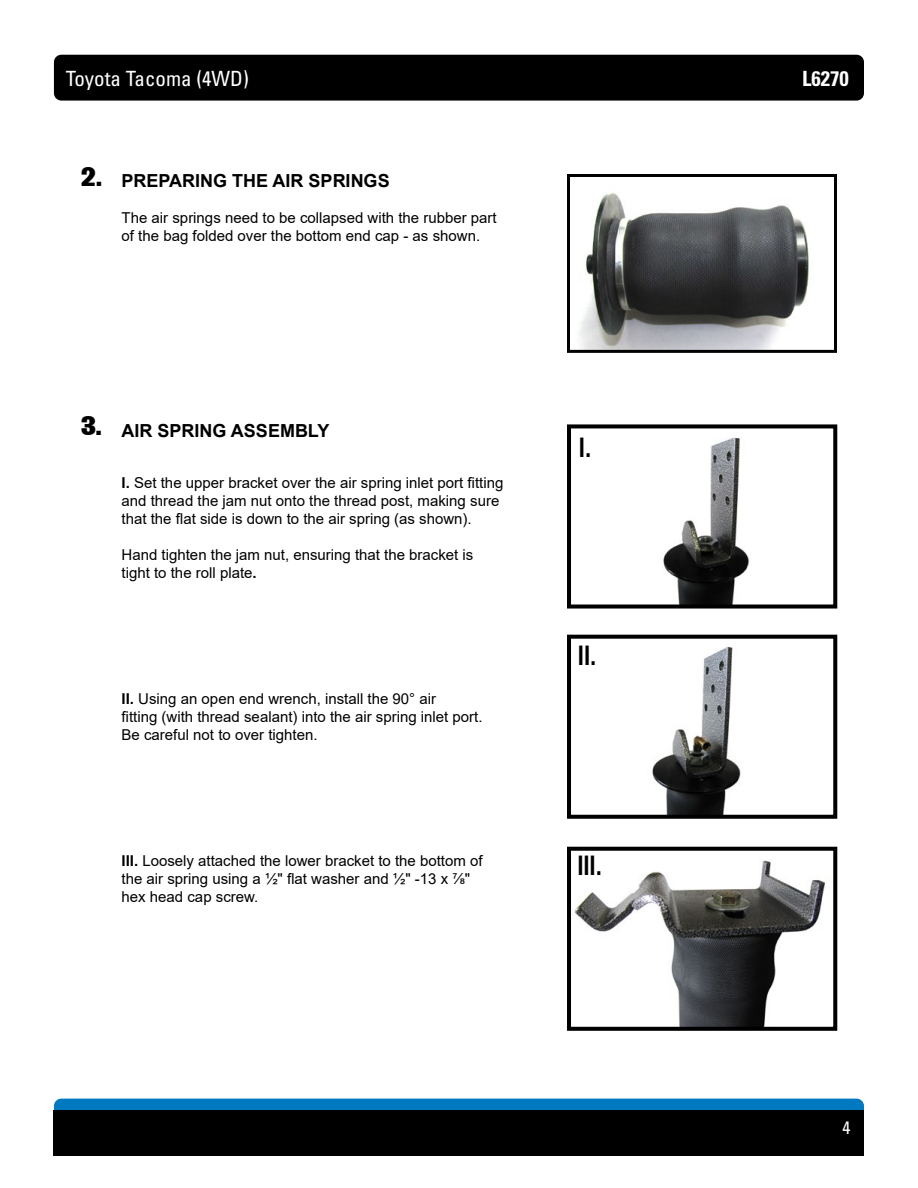
<style>
.page{position:relative;width:918px;height:1188px;background:#fff}
.page>*{position:absolute;margin:0;border:0;box-sizing:border-box;transform-origin:0 0}
.t1{font:700 27px "Arial Narrow";color:#000}
.t2{font:800 27px "Brown";color:#000}
.t3{font:condensed 21px "Univers LT Std";color:#fff}
.t4{font:700 condensed 21px "Univers LT Std";color:#fff}
.t5{font:700 18px "Arial";color:#000}
.t6{font:condensed 18px "Univers LT Std";color:#fff}
.t7{font:15px/18px "Arial";color:#000}
.s1{font-family:"Brown";font-weight:800;font-size:27px}
.s2{font-weight:700}
</style>
<div class="page">
<div style="left:54px;top:55px;width:810px;height:46px;background:#000;border-radius:7px"></div>
<div style="left:54px;top:1099px;width:810px;height:45px;background:#0079c1;border-radius:7px"></div>
<div style="left:54px;top:1110px;width:810px;height:46px;background:#000"></div>
<img style="left:652px;top:646px;width:89px;height:168px">
<img style="left:579px;top:192px;width:230px;height:157px">
<div style="left:567px;top:174px;width:270px;height:179px;border:3px solid #000"></div>
<img style="left:663px;top:437px;width:86px;height:167px">
<img style="left:574px;top:860px;width:251px;height:166px">
<div style="left:567px;top:847px;width:270px;height:184px;border:4px solid #000"></div>
<div style="left:567px;top:635px;width:270px;height:184px;border:4px solid #000"></div>
<div style="left:567px;top:424px;width:270px;height:185px;border:4px solid #000"></div>
<h2 class="t3" style="left:66px;top:65px;width:185px">Toyota Tacoma (4WD)</h2>
<h2 class="t4" style="left:802px;top:65px;width:48px">L6270</h2>
<p class="t5" style="left:81px;top:168px;width:310px"><span class="s1">2.</span> PREPARING THE AIR SPRINGS</p>
<p class="t7" style="left:122px;top:209px;width:377px">The air springs need to be collapsed with the rubber part of the bag folded over the bottom end cap - as shown.</p>
<h1 class="t2" style="left:81px;top:411px;width:23px">3.</h1>
<p class="t5" style="left:122px;top:418px;width:209px">AIR SPRING ASSEMBLY</p>
<p class="t7" style="left:122px;top:473px;width:383px"><span class="s2">I.</span> Set the upper bracket over the air spring inlet port fitting and thread the jam nut onto the thread post, making sure that the flat side is down to the air spring (as shown).</p>
<p class="t7" style="left:122px;top:545px;width:353px">Hand tighten the jam nut, ensuring that the bracket is tight to the roll plate<span class="s2">.</span></p>
<p class="t7" style="left:122px;top:689px;width:362px"><span class="s2">II.</span> Using an open end wrench, install the 90° air<br>fitting (with thread sealant) into the air spring inlet port.<br>Be careful not to over tighten.</p>
<h1 class="t1" style="left:579px;top:427px;width:14px">I.</h1>
<h1 class="t1" style="left:578px;top:635px;width:20px">II.</h1>
<p class="t7" style="left:122px;top:851px;width:363px"><span class="s2">III.</span> Loosely attached the lower bracket to the bottom of the air spring using a ½" flat washer and ½" -13 x ⅞" hex head cap screw.</p>
<h1 class="t1" style="left:577px;top:845px;width:26px">III.</h1>
<p class="t6" style="left:843px;top:1116px;width:9px">4</p>
</div>
